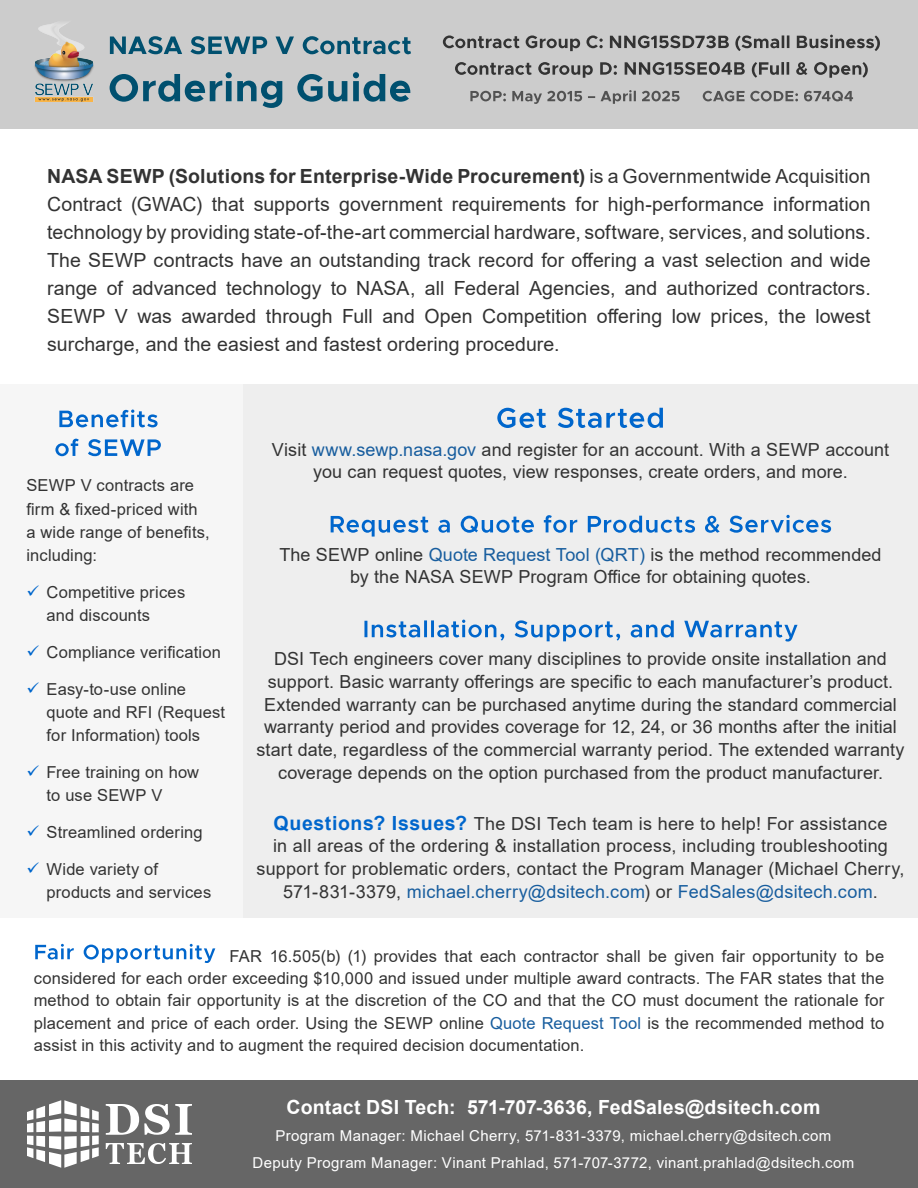
<style>
.page{position:relative;width:918px;height:1188px;background:#fff}
.page>*{position:absolute;margin:0;border:0;box-sizing:border-box;transform-origin:0 0}
.Intro_Text{font:19.5px/28px "Arial";letter-spacing:.005em;color:#333;text-align:justify}
.Header_Text_Person{font:700 19.5px "Arial";letter-spacing:.01em;color:#fff}
.Heading_2{font:18px/22.6px "Arial";letter-spacing:.005em;color:#333;text-align:center}
.Classified_Text{font:16.5px/23.2px "Arial";letter-spacing:.01em;color:#333}
.List_Checkmark{font:16.5px/23.2px "Arial";letter-spacing:.01em;color:#333}
.Header_Text_Person-2{font:15px "Arial";letter-spacing:.02em;color:#fff}
.s1{font-weight:700}
.s2{color:#175d9e}
.s3{font-weight:700;font-size:19.5px;color:#06c}
</style>
<div class="page">
<div style="left:0;top:1080px;width:918px;height:108px;background:#666"></div>
<svg style="left:106px;top:1143px;width:86px;height:21px"></svg>
<svg style="left:106px;top:1104px;width:86px;height:31px"></svg>
<svg style="left:27px;top:1100px;width:72px;height:68px"></svg>
<svg style="left:35px;top:944px;width:180px;height:19px"></svg>
<div style="left:243px;top:385px;width:675px;height:533px;background:#eee"></div>
<svg style="left:364px;top:620px;width:434px;height:22px"></svg>
<svg style="left:331px;top:515px;width:500px;height:22px"></svg>
<svg style="left:497px;top:408px;width:166px;height:20px"></svg>
<div style="left:0;top:385px;width:243px;height:533px;background:#f6f6f6"></div>
<svg style="left:55px;top:439px;width:106px;height:17px"></svg>
<svg style="left:59px;top:410px;width:99px;height:17px"></svg>
<div style="left:0;top:0;width:918px;height:128px;background:#ccc"></div>
<svg style="left:470px;top:90px;width:383px;height:14px"></svg>
<svg style="left:455px;top:62px;width:413px;height:16px"></svg>
<svg style="left:443px;top:35px;width:437px;height:16px"></svg>
<svg style="left:110px;top:72px;width:300px;height:36px"></svg>
<svg style="left:110px;top:36px;width:301px;height:18px"></svg>
<img style="left:34px;top:22px;width:60px;height:79px">
<p class="Intro_Text" style="left:47px;top:162px;width:825px"><span class="s1">NASA SEWP (Solutions for Enterprise-Wide Procurement)</span> is a Governmentwide Acquisition Contract (GWAC) that supports government requirements for high-performance information technology by providing state-of-the-art commercial hardware, software, services, and solutions.<br>The SEWP contracts have an outstanding track record for offering a vast selection and wide range of advanced technology to NASA, all Federal Agencies, and authorized contractors.<br>SEWP V was awarded through Full and Open Competition offering low prices, the lowest surcharge, and the easiest and fastest ordering procedure.</p>
<p class="List_Checkmark" style="left:26px;top:474px;width:185px">SEWP V contracts are firm &amp; fixed-priced with a wide range of benefits, including:</p>
<p class="Classified_Text" style="left:47px;top:580px;width:140px">Competitive prices and discounts</p>
<p class="Classified_Text" style="left:47px;top:640px;width:176px">Compliance verification</p>
<p class="Classified_Text" style="left:47px;top:677px;width:180px">Easy-to-use online quote and RFI (Request for Information) tools</p>
<p class="Classified_Text" style="left:47px;top:760px;width:154px">Free training on how to use SEWP V</p>
<p class="Classified_Text" style="left:47px;top:820px;width:158px">Streamlined ordering</p>
<p class="Classified_Text" style="left:47px;top:857px;width:166px">Wide variety of products and services</p>
<p class="Heading_2" style="left:272px;top:438px;width:619px">Visit <span class="s2">www.sewp.nasa.gov</span> and register for an account. With a SEWP account you can request quotes, view responses, create orders, and more.</p>
<p class="Heading_2" style="left:279px;top:543px;width:604px">The SEWP online <span class="s2">Quote Request Tool (QRT)</span> is the method recommended by the NASA SEWP Program Office for obtaining quotes.</p>
<p class="Heading_2" style="left:256px;top:648px;width:650px">DSI Tech engineers cover many disciplines to provide onsite installation and support. Basic warranty offerings are specific to each manufacturer’s product.<br>Extended warranty can be purchased anytime during the standard commercial warranty period and provides coverage for 12, 24, or 36 months after the initial start date, regardless of the commercial warranty period. The extended warranty coverage depends on the option purchased from the product manufacturer.</p>
<p class="Heading_2" style="left:256px;top:812px;width:650px"><span class="s3">Questions? Issues?</span> The DSI Tech team is here to help! For assistance<br>in all areas of the ordering &amp; installation process, including troubleshooting support for problematic orders, contact the Program Manager (Michael Cherry, 571-831-3379, <span class="s2">michael.cherry@dsitech.com</span>) or <span class="s2">FedSales@dsitech.com</span>.</p>
<p class="Classified_Text" style="left:34px;top:945px;width:852px;line-height:22.4px;text-align:justify;text-indent:196px">FAR 16.505(b) (1) provides that each contractor shall be given fair opportunity to be considered for each order exceeding $10,000 and issued under multiple award contracts. The FAR states that the method to obtain fair opportunity is at the discretion of the CO and that the CO must document the rationale for placement and price of each order. Using the SEWP online <span class="s2">Quote Request Tool</span> is the recommended method to assist in this activity and to augment the required decision documentation.</p>
<p class="Header_Text_Person" style="left:287px;top:1094px;width:535px">Contact DSI Tech: 571-707-3636, FedSales@dsitech.com</p>
<p class="Header_Text_Person-2" style="left:276px;top:1125px;width:557px">Program Manager: Michael Cherry, 571-831-3379, michael.cherry@dsitech.com</p>
<p class="Header_Text_Person-2" style="left:253px;top:1152px;width:603px">Deputy Program Manager: Vinant Prahlad, 571-707-3772, vinant.prahlad@dsitech.com</p>
</div>
